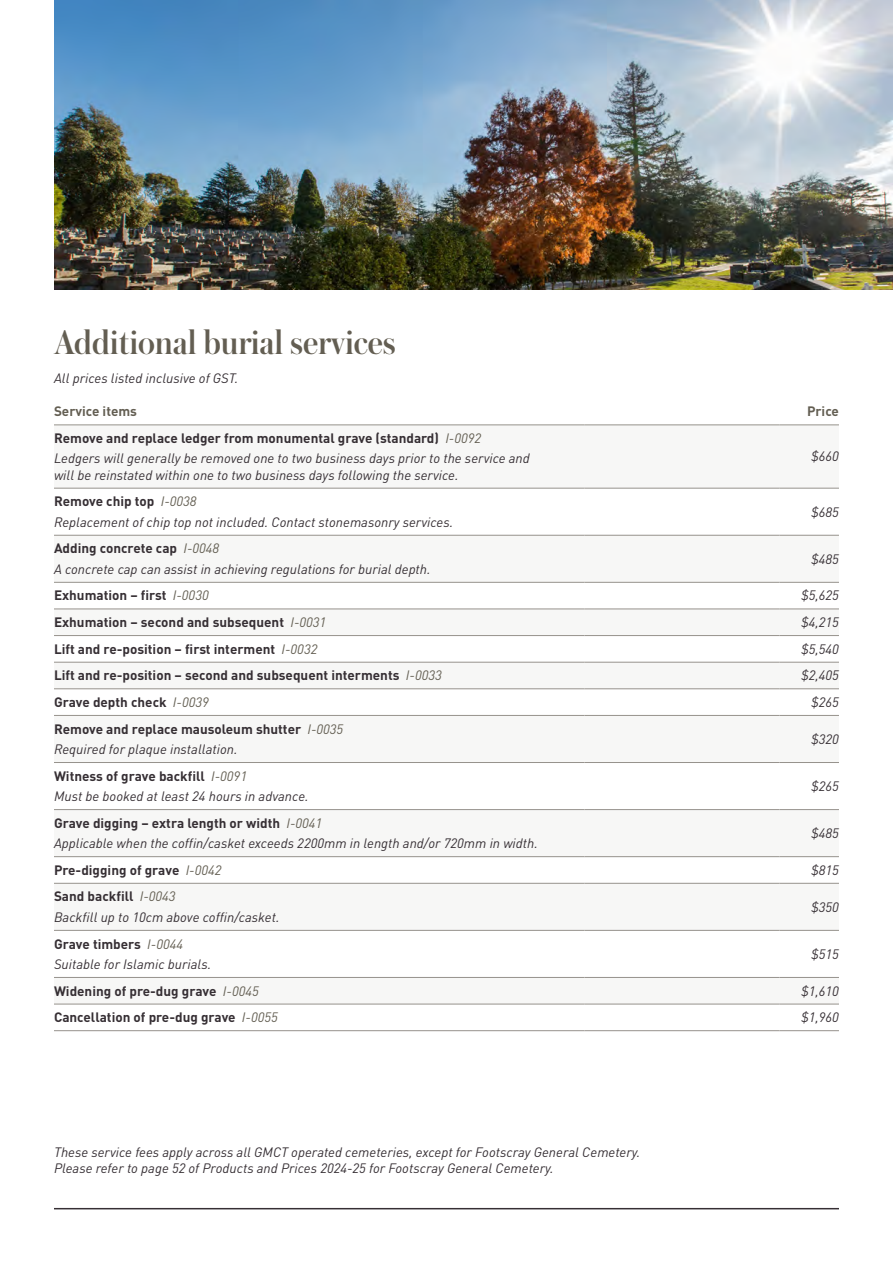
<style>
.page{position:relative;width:893px;height:1263px;background:#fff}
.page>*{position:absolute;margin:0;border:0;box-sizing:border-box;transform-origin:0 0}
.t1{font:500 36px "Austin";color:#635e52}
.Table_L_A_regular_text{font:italic 13.5px/16.2px "DIN";color:#362f34}
.Table_L_A_regular_text-2{font:700 13.5px "DIN";color:#362f34}
.Table_L_A_regular_text-3{font:700 13.5px "DIN";color:#635e52}
.s1{font-weight:400;font-style:italic;color:#635e52}
</style>
<div class="page">
<hr style="left:54px;top:1208px;width:785px;height:1px;background:#362f34">
<svg style="left:54px;top:534px;width:785px;height:470px;fill:#f7f7f6"></svg>
<hr style="left:779px;top:425px;width:60px;height:1px;background:#96928c">
<hr style="left:779px;top:488px;width:60px;height:1px;background:#96928c">
<hr style="left:779px;top:535px;width:60px;height:1px;background:#96928c">
<hr style="left:779px;top:582px;width:60px;height:1px;background:#96928c">
<hr style="left:779px;top:609px;width:60px;height:1px;background:#96928c">
<hr style="left:779px;top:635px;width:60px;height:1px;background:#96928c">
<hr style="left:779px;top:662px;width:60px;height:1px;background:#96928c">
<hr style="left:779px;top:688px;width:60px;height:1px;background:#96928c">
<hr style="left:779px;top:715px;width:60px;height:1px;background:#96928c">
<hr style="left:779px;top:762px;width:60px;height:1px;background:#96928c">
<hr style="left:779px;top:809px;width:60px;height:1px;background:#96928c">
<hr style="left:779px;top:856px;width:60px;height:1px;background:#96928c">
<hr style="left:779px;top:883px;width:60px;height:1px;background:#96928c">
<hr style="left:779px;top:930px;width:60px;height:1px;background:#96928c">
<hr style="left:779px;top:977px;width:60px;height:1px;background:#96928c">
<hr style="left:779px;top:1004px;width:60px;height:1px;background:#96928c">
<hr style="left:779px;top:1030px;width:60px;height:1px;background:#96928c">
<hr style="left:54px;top:425px;width:530px;height:1px;background:#96928c">
<hr style="left:584px;top:425px;width:195px;height:1px;background:#96928c">
<hr style="left:54px;top:488px;width:530px;height:1px;background:#96928c">
<hr style="left:584px;top:488px;width:195px;height:1px;background:#96928c">
<hr style="left:54px;top:635px;width:530px;height:1px;background:#96928c">
<hr style="left:584px;top:635px;width:195px;height:1px;background:#96928c">
<hr style="left:54px;top:688px;width:530px;height:1px;background:#96928c">
<hr style="left:584px;top:688px;width:195px;height:1px;background:#96928c">
<hr style="left:54px;top:762px;width:530px;height:1px;background:#96928c">
<hr style="left:584px;top:762px;width:195px;height:1px;background:#96928c">
<hr style="left:54px;top:856px;width:530px;height:1px;background:#96928c">
<hr style="left:584px;top:856px;width:195px;height:1px;background:#96928c">
<hr style="left:54px;top:930px;width:530px;height:1px;background:#96928c">
<hr style="left:584px;top:930px;width:195px;height:1px;background:#96928c">
<hr style="left:54px;top:1004px;width:530px;height:1px;background:#96928c">
<hr style="left:584px;top:1004px;width:195px;height:1px;background:#96928c">
<hr style="left:54px;top:535px;width:530px;height:1px;background:#96928c">
<hr style="left:584px;top:535px;width:195px;height:1px;background:#96928c">
<hr style="left:54px;top:662px;width:530px;height:1px;background:#96928c">
<hr style="left:584px;top:662px;width:195px;height:1px;background:#96928c">
<hr style="left:54px;top:715px;width:530px;height:1px;background:#96928c">
<hr style="left:584px;top:715px;width:195px;height:1px;background:#96928c">
<hr style="left:54px;top:809px;width:530px;height:1px;background:#96928c">
<hr style="left:584px;top:809px;width:195px;height:1px;background:#96928c">
<hr style="left:54px;top:883px;width:530px;height:1px;background:#96928c">
<hr style="left:584px;top:883px;width:195px;height:1px;background:#96928c">
<hr style="left:54px;top:977px;width:530px;height:1px;background:#96928c">
<hr style="left:584px;top:977px;width:195px;height:1px;background:#96928c">
<hr style="left:54px;top:1030px;width:530px;height:1px;background:#96928c">
<hr style="left:584px;top:1030px;width:195px;height:1px;background:#96928c">
<hr style="left:54px;top:582px;width:530px;height:1px;background:#96928c">
<hr style="left:584px;top:582px;width:195px;height:1px;background:#96928c">
<hr style="left:54px;top:609px;width:530px;height:1px;background:#96928c">
<hr style="left:584px;top:609px;width:195px;height:1px;background:#96928c">
<img style="left:54px;top:0;width:839px;height:289px">
<p class="t1" style="left:54px;top:318px;width:343px">Additional burial services</p>
<p class="Table_L_A_regular_text" style="left:54px;top:370px;width:186px">All prices listed inclusive of GST.</p>
<p class="Table_L_A_regular_text-3" style="left:54px;top:403px;width:85px">Service items</p>
<p class="Table_L_A_regular_text-3" style="left:807px;top:403px;width:33px">Price</p>
<p class="Table_L_A_regular_text-2" style="left:54px;top:429px;width:429px">Remove and replace ledger from monumental grave (standard) <span class="s1">I-0092</span></p>
<p class="Table_L_A_regular_text" style="left:54px;top:450px;width:477px">Ledgers will generally be removed one to two business days prior to the service and will be reinstated within one to two business days following the service.</p>
<p class="Table_L_A_regular_text" style="left:811px;top:448px;width:29px">$660</p>
<p class="Table_L_A_regular_text-2" style="left:54px;top:493px;width:144px">Remove chip top <span class="s1">I-0038</span></p>
<p class="Table_L_A_regular_text" style="left:54px;top:513px;width:401px">Replacement of chip top not included. Contact stonemasonry services.</p>
<p class="Table_L_A_regular_text" style="left:811px;top:503px;width:29px">$685</p>
<p class="Table_L_A_regular_text-2" style="left:54px;top:540px;width:167px">Adding concrete cap <span class="s1">I-0048</span></p>
<p class="Table_L_A_regular_text" style="left:54px;top:561px;width:378px">A concrete cap can assist in achieving regulations for burial depth.</p>
<p class="Table_L_A_regular_text" style="left:811px;top:550px;width:29px">$485</p>
<p class="Table_L_A_regular_text-2" style="left:54px;top:587px;width:156px">Exhumation – first <span class="s1">I-0030</span></p>
<p class="Table_L_A_regular_text" style="left:801px;top:587px;width:39px">$5,625</p>
<p class="Table_L_A_regular_text-2" style="left:54px;top:613px;width:274px">Exhumation – second and subsequent <span class="s1">I-0031</span></p>
<p class="Table_L_A_regular_text" style="left:801px;top:614px;width:39px">$4,215</p>
<p class="Table_L_A_regular_text-2" style="left:54px;top:640px;width:265px">Lift and re-position – first interment <span class="s1">I-0032</span></p>
<p class="Table_L_A_regular_text" style="left:801px;top:640px;width:39px">$5,540</p>
<p class="Table_L_A_regular_text-2" style="left:54px;top:667px;width:389px">Lift and re-position – second and subsequent interments <span class="s1">I-0033</span></p>
<p class="Table_L_A_regular_text" style="left:801px;top:667px;width:39px">$2,405</p>
<p class="Table_L_A_regular_text-2" style="left:54px;top:693px;width:156px">Grave depth check <span class="s1">I-0039</span></p>
<p class="Table_L_A_regular_text" style="left:811px;top:694px;width:29px">$265</p>
<p class="Table_L_A_regular_text-2" style="left:54px;top:720px;width:291px">Remove and replace mausoleum shutter <span class="s1">I-0035</span></p>
<p class="Table_L_A_regular_text" style="left:54px;top:741px;width:185px">Required for plaque installation.</p>
<p class="Table_L_A_regular_text" style="left:811px;top:730px;width:29px">$320</p>
<p class="Table_L_A_regular_text-2" style="left:54px;top:767px;width:195px">Witness of grave backfill <span class="s1">I-0091</span></p>
<p class="Table_L_A_regular_text" style="left:54px;top:788px;width:256px">Must be booked at least 24 hours in advance.</p>
<p class="Table_L_A_regular_text-2" style="left:54px;top:814px;width:270px">Grave digging – extra length or width <span class="s1">I-0041</span></p>
<p class="Table_L_A_regular_text" style="left:54px;top:835px;width:485px">Applicable when the coffin/casket exceeds 2200mm in length and/or 720mm in width.</p>
<p class="Table_L_A_regular_text" style="left:811px;top:778px;width:29px">$265</p>
<p class="Table_L_A_regular_text" style="left:811px;top:825px;width:29px">$485</p>
<p class="Table_L_A_regular_text-2" style="left:54px;top:861px;width:169px">Pre-digging of grave <span class="s1">I-0042</span></p>
<p class="Table_L_A_regular_text" style="left:811px;top:861px;width:29px">$815</p>
<p class="Table_L_A_regular_text-2" style="left:54px;top:888px;width:123px">Sand backfill <span class="s1">I-0043</span></p>
<p class="Table_L_A_regular_text" style="left:54px;top:909px;width:227px">Backfill up to 10cm above coffin/casket.</p>
<p class="Table_L_A_regular_text" style="left:811px;top:898px;width:29px">$350</p>
<p class="Table_L_A_regular_text-2" style="left:54px;top:935px;width:131px">Grave timbers <span class="s1">I-0044</span></p>
<p class="Table_L_A_regular_text" style="left:54px;top:956px;width:159px">Suitable for Islamic burials.</p>
<p class="Table_L_A_regular_text" style="left:811px;top:945px;width:29px">$515</p>
<p class="Table_L_A_regular_text-2" style="left:54px;top:982px;width:206px">Widening of pre-dug grave <span class="s1">I-0045</span></p>
<p class="Table_L_A_regular_text" style="left:801px;top:982px;width:39px">$1,610</p>
<p class="Table_L_A_regular_text-2" style="left:54px;top:1008px;width:225px">Cancellation of pre-dug grave <span class="s1">I-0055</span></p>
<p class="Table_L_A_regular_text" style="left:801px;top:1009px;width:39px">$1,960</p>
<p class="Table_L_A_regular_text" style="left:54px;top:1143px;width:588px">These service fees apply across all GMCT operated cemeteries, except for Footscray General Cemetery.<br>Please refer to page 52 of Products and Prices 2024-25 for Footscray General Cemetery.</p>
</div>
